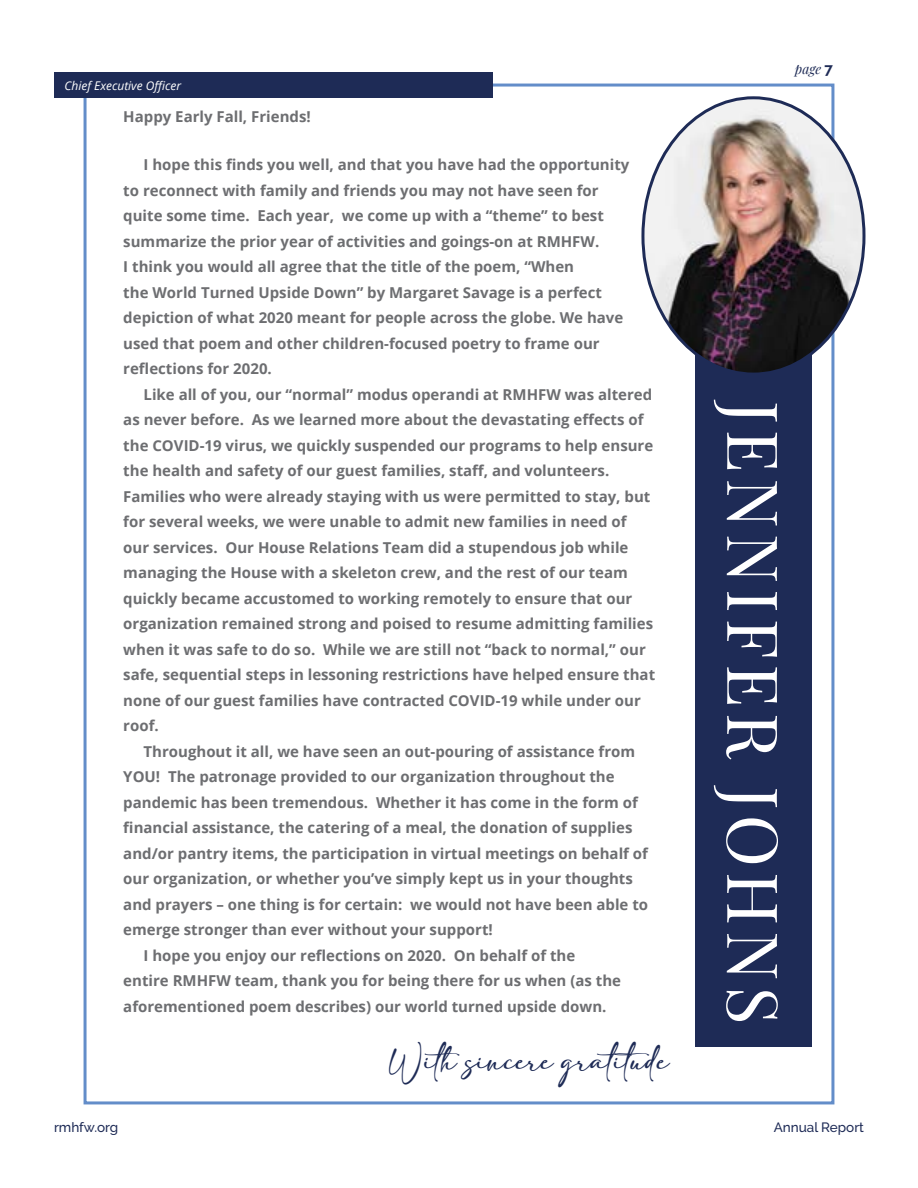
<style>
.page{position:relative;width:918px;height:1188px;background:#fff}
.page>*{position:absolute;margin:0;border:0;box-sizing:border-box;transform-origin:0 0}
.t1{font:70.5px "Playfair Display";letter-spacing:.08em;color:#fff}
.t2{font:22.5px "adelia";color:#1e2b56}
.t3{font:700 15px/25.5px "Open Sans";color:#6d6e71}
.t4{font:500 13.5px "Raleway";color:#1e2b56}
.t5{font:italic 13.5px "Playfair Display";color:#1e2b56}
.t6{font:italic 12px "Open Sans";color:#fff}
.s1{font-family:"Raleway";font-weight:700;font-style:normal;font-size:15px}
</style>
<div class="page">
<div style="left:54px;top:72px;width:438px;height:26px;background:#1e2b56"></div>
<div style="left:695px;top:349px;width:117px;height:698px;background:#1e2b56"></div>
<img style="left:645px;top:98px;width:217px;height:276px">
<p class="t6" style="left:64px;top:77px;width:118px">Chief Executive Officer</p>
<p class="t3" style="left:123px;top:103px;width:189px">Happy Early Fall, Friends!</p>
<p class="t3" style="left:123px;top:151px;width:508px;text-indent:20px">I hope this finds you well, and that you have had the opportunity to reconnect with family and friends you may not have seen for quite some time. Each year, we come up with a “theme” to best summarize the prior year of activities and goings-on at RMHFW.<br>I think you would all agree that the title of the poem, “When<br>the World Turned Upside Down” by Margaret Savage is a perfect depiction of what 2020 meant for people across the globe. We have used that poem and other children-focused poetry to frame our reflections for 2020.</p>
<p class="t3" style="left:123px;top:381px;width:533px;text-indent:20px">Like all of you, our “normal” modus operandi at RMHFW was altered as never before. As we learned more about the devastating effects of the COVID-19 virus, we quickly suspended our programs to help ensure the health and safety of our guest families, staff, and volunteers.<br>Families who were already staying with us were permitted to stay, but for several weeks, we were unable to admit new families in need of our services. Our House Relations Team did a stupendous job while managing the House with a skeleton crew, and the rest of our team quickly became accustomed to working remotely to ensure that our organization remained strong and poised to resume admitting families when it was safe to do so. While we are still not “back to normal,” our safe, sequential steps in lessoning restrictions have helped ensure that none of our guest families have contracted COVID-19 while under our roof.</p>
<p class="t3" style="left:144px;top:738px;width:493px">Throughout it all, we have seen an out-pouring of assistance from</p>
<p class="t3" style="left:123px;top:763px;width:493px">YOU! The patronage provided to our organization throughout the</p>
<p class="t3" style="left:123px;top:789px;width:516px">pandemic has been tremendous. Whether it has come in the form of</p>
<p class="t3" style="left:123px;top:814px;width:511px">financial assistance, the catering of a meal, the donation of supplies</p>
<p class="t3" style="left:123px;top:840px;width:526px">and/or pantry items, the participation in virtual meetings on behalf of</p>
<p class="t3" style="left:123px;top:865px;width:511px">our organization, or whether you’ve simply kept us in your thoughts</p>
<p class="t3" style="left:123px;top:891px;width:526px">and prayers – one thing is for certain: we would not have been able to</p>
<p class="t3" style="left:123px;top:916px;width:371px">emerge stronger than ever without your support!</p>
<p class="t3" style="left:144px;top:942px;width:433px">I hope you enjoy our reflections on 2020. On behalf of the</p>
<p class="t3" style="left:123px;top:967px;width:499px">entire RMHFW team, thank you for being there for us when (as the</p>
<p class="t3" style="left:123px;top:993px;width:485px">aforementioned poem describes) our world turned upside down.</p>
<h2 class="t2" style="left:389px;top:1049px;width:282px">With sincere gratitude</h2>
<p class="t5" style="left:795px;top:58px;width:40px">page <span class="s1">7</span></p>
<h1 class="t1" style="left:809px;top:401px;width:625px;rotate:90deg">JENNIFER JOHNS</h1>
<p class="t4" style="left:54px;top:1119px;width:66px">rmhfw.org</p>
<p class="t4" style="left:774px;top:1119px;width:92px">Annual Report</p>
</div>
